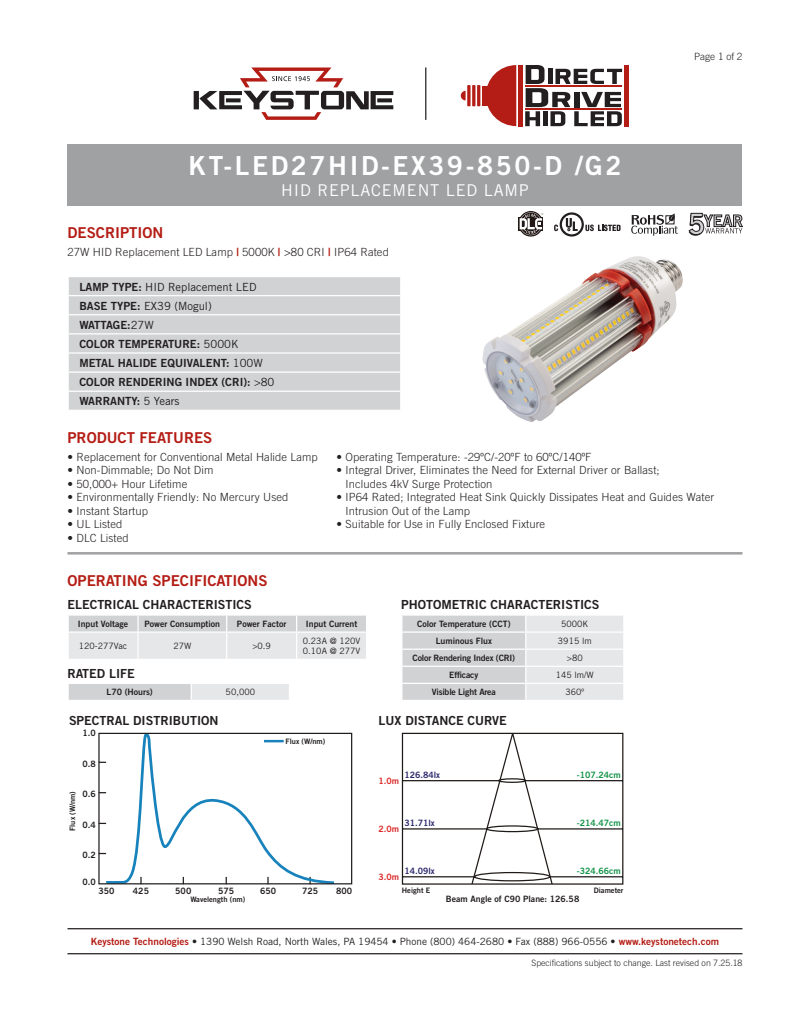
<style>
.page{position:relative;width:810px;height:1035px;background:#fff}
.page>*{position:absolute;margin:0;border:0;box-sizing:border-box;transform-origin:0 0}
.t1{font:26.25px "Trade Gothic Bold Two";letter-spacing:.1em;color:#fff}
.t2{font:16.25px "Trade Gothic";letter-spacing:.05em;color:#fff}
.t3{font:15px "Trade Gothic Bold Two";color:#b41d15}
.t4{font:12.5px "Trade Gothic Bold Two";color:#231f20}
.t5{font:300 11.25px/13.5px "Trade Gothic";letter-spacing:.01em;color:#231f20}
.t6{font:11.25px "Trade Gothic Bold Two";color:#231f20}
.t7{font:11.25px "Trade Gothic";color:#231f20}
.t8{font:11.25px "Trade Gothic Bold Two";letter-spacing:-.02em;color:#231f20}
.t9{font:10px "Trade Gothic";color:#231f20}
.t10{font:300 10px "Trade Gothic";color:#231f20}
.t11{font:8.75px "Trade Gothic Bold Two";color:#231f20}
.t12{font:8.75px "Trade Gothic";color:#231f20}
.t13{font:300 8.75px "Trade Gothic";color:#231f20}
.t14{font:8.75px "Trade Gothic Bold Two";letter-spacing:-.02em;color:#231f20}
.t15{font:8.75px "Trade Gothic Bold Two";color:#109346}
.t16{font:8.75px "Trade Gothic Bold Two";color:#2c276c}
.t17{font:8.75px "Trade Gothic Bold Two";color:#da2726}
.t18{font:7.5px "Trade Gothic Bold Two";color:#231f20}
.s1{font-family:"Trade Gothic Bold Two";font-weight:400;color:#b41d15}
.s2{font-family:"Trade Gothic Bold Two"}
.s3{font-family:"Trade Gothic"}
.s4{font-family:"Trade Gothic Bold Two";color:#b41d15}
</style>
<div class="page">
<div style="left:68px;top:144px;width:674px;height:62px;background:#a0a1a3"></div>
<hr style="left:68px;top:552px;width:674px;height:3px;background:#a0a1a3">
<hr style="left:68px;top:953px;width:674px;height:1px;background:#231f20">
<hr style="left:68px;top:928px;width:674px;height:1px;background:#231f20">
<div style="left:68px;top:683px;width:123px;height:17px;background:#d1d2d4"></div>
<div style="left:191px;top:683px;width:98px;height:17px;background:#e6e7e9"></div>
<hr style="left:68px;top:683px;width:123px;height:1px;background:#fff">
<svg style="left:68px;top:684px;width:1px;height:16px"></svg>
<hr style="left:191px;top:683px;width:99px;height:1px;background:#fff">
<svg style="left:191px;top:684px;width:1px;height:16px"></svg>
<svg style="left:402px;top:615px;width:221px;height:85px;background:#dcdddf"></svg>
<svg style="left:68px;top:615px;width:298px;height:44px;background:#e0e0e2"></svg>
<div style="left:69px;top:277px;width:331px;height:133px;background:#d1d2d4"></div>
<hr style="left:68px;top:295px;width:333px;height:1px;background:#fff">
<hr style="left:68px;top:314px;width:333px;height:1px;background:#fff">
<hr style="left:68px;top:333px;width:333px;height:2px;background:#fff">
<hr style="left:68px;top:352px;width:333px;height:2px;background:#fff">
<hr style="left:68px;top:371px;width:333px;height:2px;background:#fff">
<hr style="left:68px;top:391px;width:333px;height:1px;background:#fff">
<svg style="left:68px;top:277px;width:1px;height:133px"></svg>
<svg style="left:631px;top:213px;width:47px;height:23px"></svg>
<svg style="left:689px;top:213px;width:54px;height:23px"></svg>
<svg style="left:554px;top:212px;width:67px;height:25px"></svg>
<img style="left:482px;top:256px;width:201px;height:166px">
<svg style="left:103px;top:732px;width:234px;height:153px"></svg>
<div style="left:98px;top:733px;width:254px;height:151px;border:1px solid #231f20"></div>
<svg style="left:401px;top:732px;width:223px;height:153px"></svg>
<svg style="left:470px;top:732px;width:84px;height:153px"></svg>
<svg style="left:194px;top:68px;width:199px;height:52px"></svg>
<hr style="left:425px;top:68px;width:1px;height:52px;background:#231f20">
<svg style="left:487px;top:65px;width:29px;height:61px"></svg>
<hr style="left:519px;top:65px;width:4px;height:61px;background:#b41d15">
<div style="left:624px;top:65px;width:5px;height:61px;background:#b41d15"></div>
<div style="left:482px;top:86px;width:6px;height:20px;background:#b41d15"></div>
<svg style="left:461px;top:91px;width:5px;height:9px"></svg>
<hr style="left:477px;top:85px;width:3px;height:21px;background:#b41d15">
<hr style="left:472px;top:85px;width:3px;height:21px;background:#b41d15">
<svg style="left:467px;top:85px;width:4px;height:21px"></svg>
<svg style="left:525px;top:65px;width:97px;height:61px"></svg>
<svg style="left:518px;top:217px;width:2px;height:14px"></svg>
<svg style="left:520px;top:211px;width:23px;height:26px"></svg>
<p class="t3" style="left:68px;top:223px;width:97px">DESCRIPTION</p>
<p class="t1" style="left:189px;top:149px;width:434px">KT-LED27HID-EX39-850-D /G2</p>
<p class="t2" style="left:281px;top:180px;width:249px">HID REPLACEMENT LED LAMP</p>
<p class="t5" style="left:68px;top:245px;width:323px">27W HID Replacement LED Lamp <span class="s1">|</span> 5000K <span class="s1">|</span> &gt;80 CRI <span class="s1">|</span> IP64 Rated</p>
<p class="t7" style="left:79px;top:280px;width:179px"><span class="s2">LAMP TYPE:</span> HID Replacement LED</p>
<p class="t7" style="left:79px;top:299px;width:134px"><span class="s2">BASE TYPE:</span> EX39 (Mogul)</p>
<p class="t8" style="left:79px;top:318px;width:76px">WATTAGE:<span class="s3">27W</span></p>
<p class="t6" style="left:79px;top:337px;width:161px">COLOR TEMPERATURE: <span class="s3">5000K</span></p>
<p class="t6" style="left:79px;top:356px;width:185px">METAL HALIDE EQUIVALENT: <span class="s3">100W</span></p>
<p class="t6" style="left:79px;top:375px;width:197px">COLOR RENDERING INDEX (CRI): <span class="s3">&gt;80</span></p>
<p class="t6" style="left:79px;top:394px;width:102px">WARRANTY: <span class="s3">5 Years</span></p>
<p class="t3" style="left:68px;top:428px;width:146px">PRODUCT FEATURES</p>
<p class="t10" style="left:694px;top:51px;width:50px">Page 1 of 2</p>
<p class="t5" style="left:68px;top:450px;width:252px">• Replacement for Conventional Metal Halide Lamp</p>
<p class="t5" style="left:68px;top:463px;width:147px">• Non-Dimmable; Do Not Dim</p>
<p class="t5" style="left:68px;top:477px;width:121px">• 50,000+ Hour Lifetime</p>
<p class="t5" style="left:68px;top:490px;width:222px">• Environmentally Friendly: No Mercury Used</p>
<p class="t5" style="left:68px;top:504px;width:82px">• Instant Startup</p>
<p class="t5" style="left:68px;top:517px;width:56px">• UL Listed</p>
<p class="t5" style="left:68px;top:531px;width:63px">• DLC Listed</p>
<p class="t3" style="left:68px;top:572px;width:202px">OPERATING SPECIFICATIONS</p>
<p class="t5" style="left:337px;top:450px;width:256px">• Operating Temperature: -29ºC/-20ºF to 60ºC/140ºF</p>
<p class="t5" style="left:346px;top:463px;width:316px;text-indent:-9px">• Integral Driver, Eliminates the Need for External Driver or Ballast;<br>Includes 4kV Surge Protection</p>
<p class="t5" style="left:346px;top:490px;width:370px;text-indent:-9px">• IP64 Rated; Integrated Heat Sink Quickly Dissipates Heat and Guides Water<br>Intrusion Out of the Lamp</p>
<p class="t5" style="left:337px;top:517px;width:210px">• Suitable for Use in Fully Enclosed Fixture</p>
<p class="t4" style="left:68px;top:597px;width:186px">ELECTRICAL CHARACTERISTICS</p>
<p class="t11" style="left:78px;top:619px;width:52px">Input Voltage</p>
<p class="t11" style="left:145px;top:619px;width:77px">Power Consumption</p>
<p class="t11" style="left:237px;top:619px;width:51px">Power Factor</p>
<p class="t11" style="left:306px;top:619px;width:53px">Input Current</p>
<p class="t12" style="left:79px;top:641px;width:50px">120-277Vac</p>
<p class="t12" style="left:173px;top:641px;width:19px">27W</p>
<p class="t12" style="left:252px;top:641px;width:20px">&gt;0.9</p>
<p class="t12" style="left:303px;top:635px;width:59px">0.23A @ 120V</p>
<p class="t12" style="left:303px;top:646px;width:59px">0.10A @ 277V</p>
<p class="t4" style="left:68px;top:666px;width:69px">RATED LIFE</p>
<p class="t11" style="left:106px;top:687px;width:48px">L70 (Hours)</p>
<p class="t12" style="left:226px;top:687px;width:31px">50,000</p>
<p class="t4" style="left:69px;top:713px;width:151px">SPECTRAL DISTRIBUTION</p>
<p class="t11" style="left:83px;top:728px;width:15px">1.0</p>
<p class="t11" style="left:83px;top:758px;width:15px">0.8</p>
<p class="t11" style="left:83px;top:788px;width:15px">0.6</p>
<p class="t11" style="left:83px;top:819px;width:15px">0.4</p>
<p class="t11" style="left:83px;top:849px;width:15px">0.2</p>
<p class="t11" style="left:83px;top:877px;width:15px">0.0</p>
<p class="t18" style="left:286px;top:736px;width:41px">Flux (W/nm)</p>
<p class="t18" style="left:68px;top:831px;width:41px;rotate:-90deg">Flux (W/nm)</p>
<p class="t11" style="left:98px;top:885px;width:18px">350</p>
<p class="t11" style="left:133px;top:885px;width:18px">425</p>
<p class="t11" style="left:175px;top:885px;width:18px">500</p>
<p class="t11" style="left:218px;top:885px;width:18px">575</p>
<p class="t11" style="left:260px;top:885px;width:18px">650</p>
<p class="t11" style="left:302px;top:885px;width:18px">725</p>
<p class="t11" style="left:336px;top:885px;width:18px">800</p>
<p class="t18" style="left:190px;top:895px;width:56px">Wavelength (nm)</p>
<p class="t4" style="left:401px;top:597px;width:200px">PHOTOMETRIC CHARACTERISTICS</p>
<p class="t11" style="left:417px;top:619px;width:95px">Color Temperature (CCT)</p>
<p class="t12" style="left:561px;top:619px;width:29px">5000K</p>
<p class="t11" style="left:436px;top:636px;width:58px">Luminous Flux</p>
<p class="t12" style="left:558px;top:636px;width:35px">3915 lm</p>
<p class="t14" style="left:413px;top:653px;width:104px">Color Rendering Index (CRI)</p>
<p class="t12" style="left:567px;top:653px;width:17px">&gt;80</p>
<p class="t11" style="left:449px;top:670px;width:31px">Efficacy</p>
<p class="t12" style="left:556px;top:670px;width:40px">145 lm/W</p>
<p class="t14" style="left:432px;top:687px;width:65px">Visible Light Area</p>
<p class="t12" style="left:566px;top:687px;width:20px">360º</p>
<p class="t4" style="left:379px;top:713px;width:130px">LUX DISTANCE CURVE</p>
<p class="t16" style="left:404px;top:769px;width:37px">126.84lx</p>
<p class="t15" style="left:577px;top:769px;width:45px">-107.24cm</p>
<p class="t17" style="left:379px;top:775px;width:22px">1.0m</p>
<p class="t16" style="left:404px;top:818px;width:32px">31.71lx</p>
<p class="t15" style="left:577px;top:818px;width:45px">-214.47cm</p>
<p class="t17" style="left:379px;top:823px;width:22px">2.0m</p>
<p class="t16" style="left:404px;top:865px;width:32px">14.09lx</p>
<p class="t15" style="left:577px;top:865px;width:45px">-324.66cm</p>
<p class="t11" style="left:446px;top:894px;width:135px">Beam Angle of C90 Plane: 126.58</p>
<p class="t17" style="left:379px;top:871px;width:22px">3.0m</p>
<p class="t18" style="left:402px;top:886px;width:30px">Height E</p>
<p class="t18" style="left:594px;top:886px;width:31px">Diameter</p>
<p class="t9" style="left:91px;top:935px;width:630px"><span class="s4">Keystone Technologies</span> <span class="s2">•</span> 1390 Welsh Road, North Wales, PA 19454 <span class="s2">•</span> Phone (800) 464-2680 <span class="s2">•</span> Fax (888) 966-0556 • <span class="s4">www.keystonetech.com</span></p>
<p class="t13" style="left:531px;top:958px;width:213px">Specifications subject to change. Last revised on 7.25.18</p>
</div>
